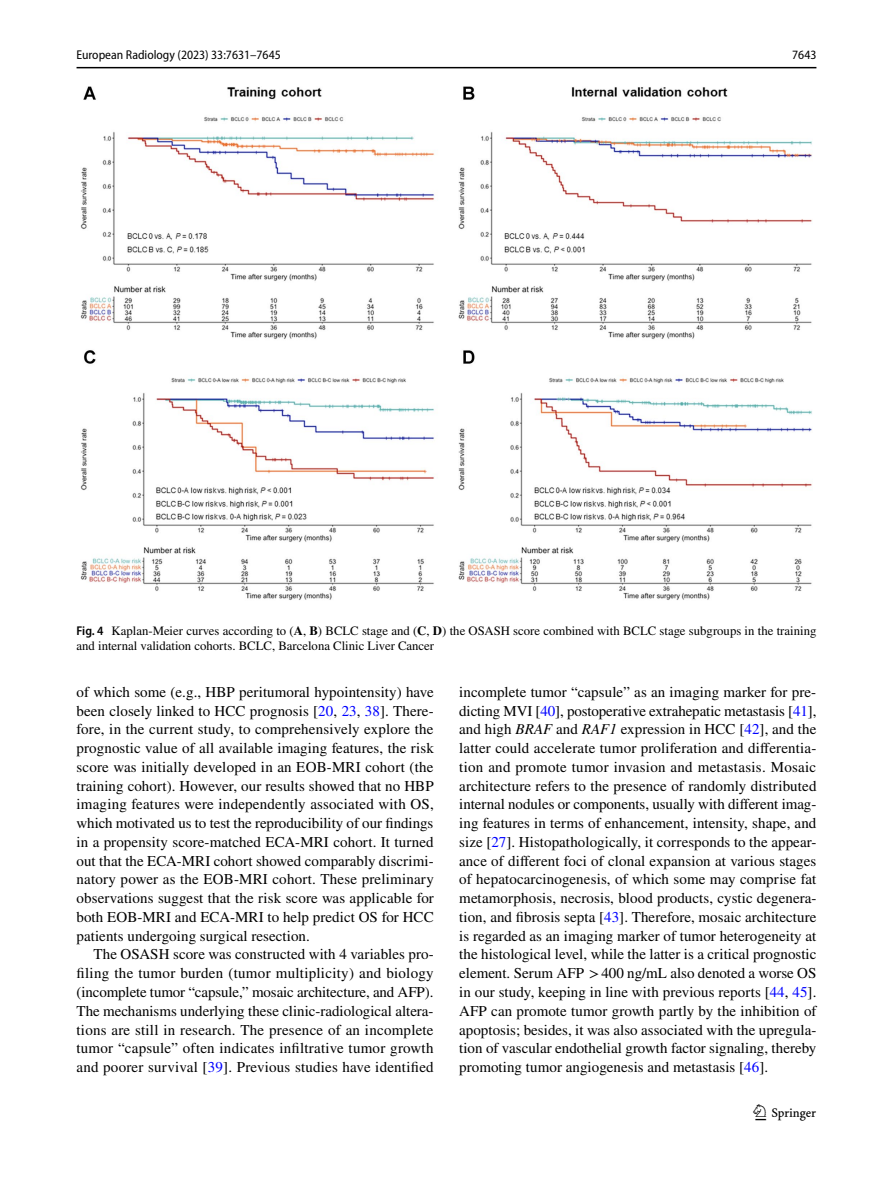
<style>
.page{position:relative;width:893px;height:1187px;background:#fff}
.page>*{position:absolute;margin:0;border:0;box-sizing:border-box;transform-origin:0 0}
.t1{font:22.5px "Springnew Regular 3";color:#000}
.t2{font:15px/18.8px "STIX";letter-spacing:.005em;color:#000;text-align:justify}
.t3{font:12.75px/15px "STIX";color:#000}
.t4{font:semi-condensed 12.75px "Myriad Pro";color:#000}
.s1{font-family:"Myriad Pro";font-weight:600;font-stretch:semi-condensed}
.s2{font-weight:700}
.s3{color:#00f}
.s4{font-style:italic}
</style>
<div class="page">
<hr style="left:77px;top:67px;width:739px;height:1px;background:#000">
<img style="left:81px;top:87px;width:731px;height:513px">
<p class="t4" style="left:77px;top:48px;width:206px">European Radiology (2023) 33:7631–7645</p>
<p class="t4" style="left:792px;top:48px;width:26px">7643</p>
<p class="t3" style="left:77px;top:624px;width:741px"><span class="s1">Fig. 4</span> Kaplan-Meier curves according to (<span class="s2">A</span>, <span class="s2">B</span>) BCLC stage and (<span class="s2">C</span>, <span class="s2">D</span>) the OSASH score combined with BCLC stage subgroups in the training and internal validation cohorts. BCLC, Barcelona Clinic Liver Cancer</p>
<p class="t2" style="left:77px;top:683px;width:359px">of which some (e.g., HBP peritumoral hypointensity) have been closely linked to HCC prognosis [<span class="s3">20</span>, <span class="s3">23</span>, <span class="s3">38</span>]. There&shy;fore, in the current study, to comprehensively explore the prognostic value of all available imaging features, the risk score was initially developed in an EOB-MRI cohort (the training cohort). However, our results showed that no HBP imaging features were independently associated with OS, which motivated us to test the reproducibility of our findings in a propensity score-matched ECA-MRI cohort. It turned out that the ECA-MRI cohort showed comparably discrimi&shy;natory power as the EOB-MRI cohort. These preliminary observations suggest that the risk score was applicable for both EOB-MRI and ECA-MRI to help predict OS for HCC patients undergoing surgical resection.</p>
<p class="t2" style="left:77px;top:946px;width:359px;text-indent:17px">The OSASH score was constructed with 4 variables pro&shy;filing the tumor burden (tumor multiplicity) and biology (incomplete tumor “capsule,” mosaic architecture, and AFP).<br>The mechanisms underlying these clinic-radiological altera&shy;tions are still in research. The presence of an incomplete tumor “capsule” often indicates infiltrative tumor growth and poorer survival [<span class="s3">39</span>]. Previous studies have identified</p>
<p class="t2" style="left:459px;top:683px;width:359px">incomplete tumor “capsule” as an imaging marker for pre&shy;dicting MVI [<span class="s3">40</span>], postoperative extrahepatic metastasis [<span class="s3">41</span>], and high <span class="s4">BRAF</span> and <span class="s4">RAF1</span> expression in HCC [<span class="s3">42</span>], and the latter could accelerate tumor proliferation and differentia&shy;tion and promote tumor invasion and metastasis. Mosaic architecture refers to the presence of randomly distributed internal nodules or components, usually with different imag&shy;ing features in terms of enhancement, intensity, shape, and size [<span class="s3">27</span>]. Histopathologically, it corresponds to the appear&shy;ance of different foci of clonal expansion at various stages of hepatocarcinogenesis, of which some may comprise fat metamorphosis, necrosis, blood products, cystic degenera&shy;tion, and fibrosis septa [<span class="s3">43</span>]. Therefore, mosaic architecture is regarded as an imaging marker of tumor heterogeneity at the histological level, while the latter is a critical prognostic element. Serum AFP &gt;400 ng/mL also denoted a worse OS in our study, keeping in line with previous reports [<span class="s3">44</span>, <span class="s3">45</span>].<br>AFP can promote tumor growth partly by the inhibition of apoptosis; besides, it was also associated with the upregula&shy;tion of vascular endothelial growth factor signaling, thereby promoting tumor angiogenesis and metastasis [<span class="s3">46</span>].</p>
<h1 class="t1" style="left:755px;top:1104px;width:62px">1 3</h1>
</div>
